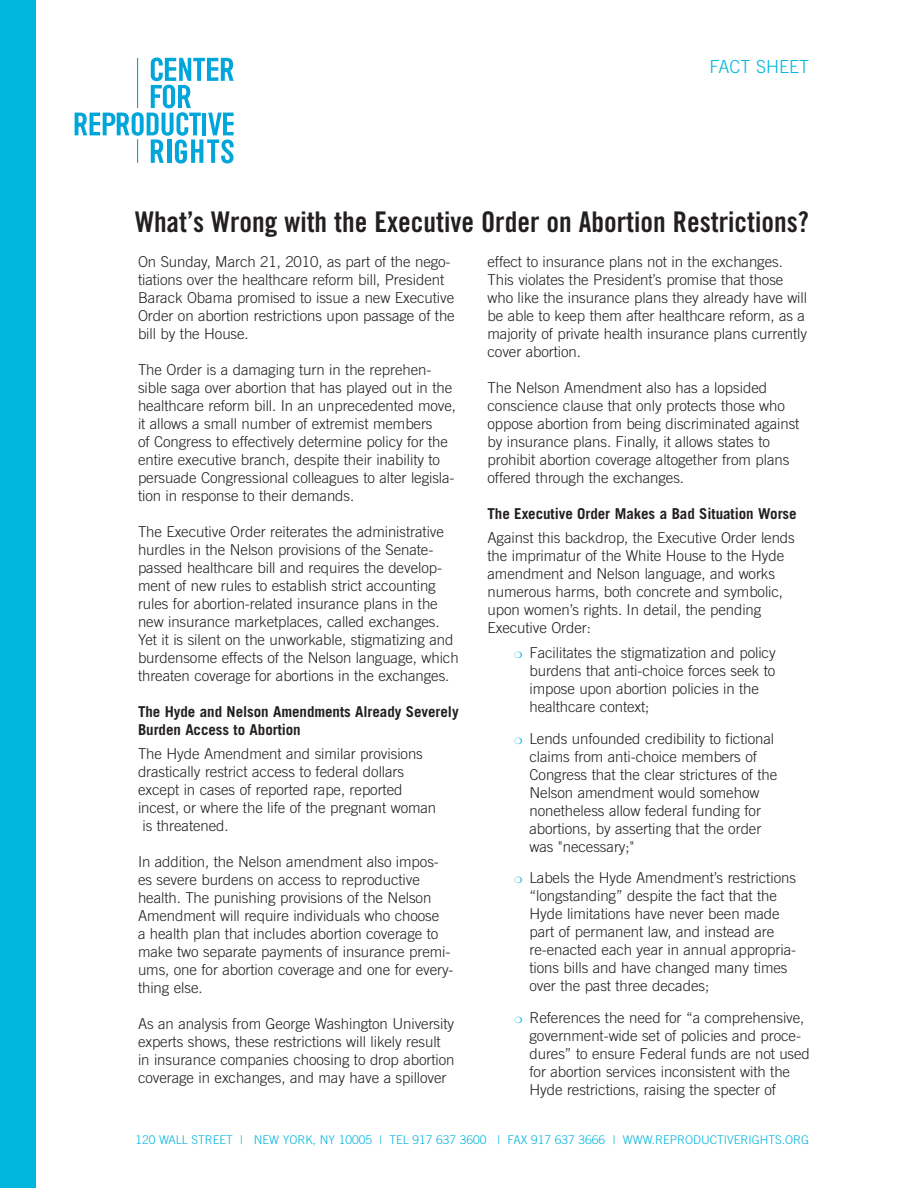
<style>
.page{position:relative;width:918px;height:1188px;background:#fff}
.page>*{position:absolute;margin:0;border:0;box-sizing:border-box;transform-origin:0 0}
.t1{font:28.5px "Trade Gothic Bold Cond Twenty";color:#231f20}
.t2{font:300 18px "Trade Gothic";color:#00b6dd}
.t3{font:300 15px/18px "Trade Gothic";letter-spacing:-.005em;color:#231f20}
.t4{font:700 15px/18px "Trade Gothic";letter-spacing:-.005em;color:#231f20}
.t5{font:300 12px "Trade Gothic";color:#00b6dd}
</style>
<div class="page">
<div style="left:0;top:0;width:36px;height:1188px;background:#00b6dd"></div>
<svg style="left:75px;top:58px;width:159px;height:105px"></svg>
<p class="t2" style="left:710px;top:56px;width:101px">FACT SHEET</p>
<h1 class="t1" style="left:135px;top:204px;width:675px">What’s Wrong with the Executive Order on Abortion Restrictions?</h1>
<p class="t3" style="left:138px;top:252px;width:318px">On Sunday, March 21, 2010, as part of the nego&shy;tiations over the healthcare reform bill, President Barack Obama promised to issue a new Executive Order on abortion restrictions upon passage of the bill by the House.</p>
<p class="t3" style="left:138px;top:360px;width:320px">The Order is a damaging turn in the reprehen&shy;sible saga over abortion that has played out in the healthcare reform bill. In an unprecedented move, it allows a small number of extremist members<br>of Congress to effectively determine policy for the entire executive branch, despite their inability to persuade Congressional colleagues to alter legisla&shy;tion in response to their demands.</p>
<p class="t3" style="left:138px;top:522px;width:322px">The Executive Order reiterates the administrative hurdles in the Nelson provisions of the Senate&shy;passed healthcare bill and requires the develop&shy;ment of new rules to establish strict accounting rules for abortion-related insurance plans in the new insurance marketplaces, called exchanges.<br>Yet it is silent on the unworkable, stigmatizing and burdensome effects of the Nelson language, which threaten coverage for abortions in the exchanges.</p>
<p class="t4" style="left:138px;top:702px;width:322px">The Hyde and Nelson Amendments Already Severely<br>Burden Access to Abortion</p>
<p class="t3" style="left:138px;top:745px;width:286px">The Hyde Amendment and similar provisions</p>
<p class="t3" style="left:138px;top:763px;width:268px">drastically restrict access to federal dollars</p>
<p class="t3" style="left:138px;top:781px;width:266px">except in cases of reported rape, reported</p>
<p class="t3" style="left:138px;top:799px;width:300px">incest, or where the life of the pregnant woman</p>
<p class="t3" style="left:143px;top:817px;width:88px">is threatened.</p>
<p class="t3" style="left:138px;top:853px;width:317px">In addition, the Nelson amendment also impos&shy;es severe burdens on access to reproductive health. The punishing provisions of the Nelson Amendment will require individuals who choose<br>a health plan that includes abortion coverage to make two separate payments of insurance premi&shy;ums, one for abortion coverage and one for every&shy;thing else.</p>
<p class="t3" style="left:138px;top:1015px;width:318px">As an analysis from George Washington University experts shows, these restrictions will likely result in insurance companies choosing to drop abortion coverage in exchanges, and may have a spillover</p>
<p class="t3" style="left:488px;top:252px;width:321px">effect to insurance plans not in the exchanges.<br>This violates the President’s promise that those who like the insurance plans they already have will be able to keep them after healthcare reform, as a majority of private health insurance plans currently cover abortion.</p>
<p class="t3" style="left:488px;top:378px;width:313px">The Nelson Amendment also has a lopsided conscience clause that only protects those who oppose abortion from being discriminated against by insurance plans. Finally, it allows states to prohibit abortion coverage altogether from plans offered through the exchanges.</p>
<p class="t4" style="left:488px;top:504px;width:311px">The Executive Order Makes a Bad Situation Worse</p>
<p class="t3" style="left:488px;top:529px;width:309px">Against this backdrop, the Executive Order lends the imprimatur of the White House to the Hyde amendment and Nelson language, and works numerous harms, both concrete and symbolic, upon women’s rights. In detail, the pending Executive Order:</p>
<p class="t3" style="left:529px;top:644px;width:248px">Facilitates the stigmatization and policy burdens that anti-choice forces seek to impose upon abortion policies in the healthcare context;</p>
<p class="t3" style="left:529px;top:729px;width:249px">Lends unfounded credibility to fictional claims from anti-choice members of Congress that the clear strictures of the Nelson amendment would somehow nonetheless allow federal funding for abortions, by asserting that the order was "necessary;"</p>
<p class="t3" style="left:529px;top:869px;width:268px">Labels the Hyde Amendment’s restrictions “longstanding” despite the fact that the Hyde limitations have never been made part of permanent law, and instead are re-enacted each year in annual appropria&shy;tions bills and have changed many times over the past three decades;</p>
<p class="t3" style="left:529px;top:1008px;width:282px">References the need for “a comprehensive, government-wide set of policies and proce&shy;dures” to ensure Federal funds are not used for abortion services inconsistent with the Hyde restrictions, raising the specter of</p>
<p class="t5" style="left:136px;top:1132px;width:675px">120 WALL STREET | NEW YORK, NY 10005 | TEL 917 637 3600 | FAX 917 637 3666 | WWW.REPRODUCTIVERIGHTS.ORG</p>
</div>
